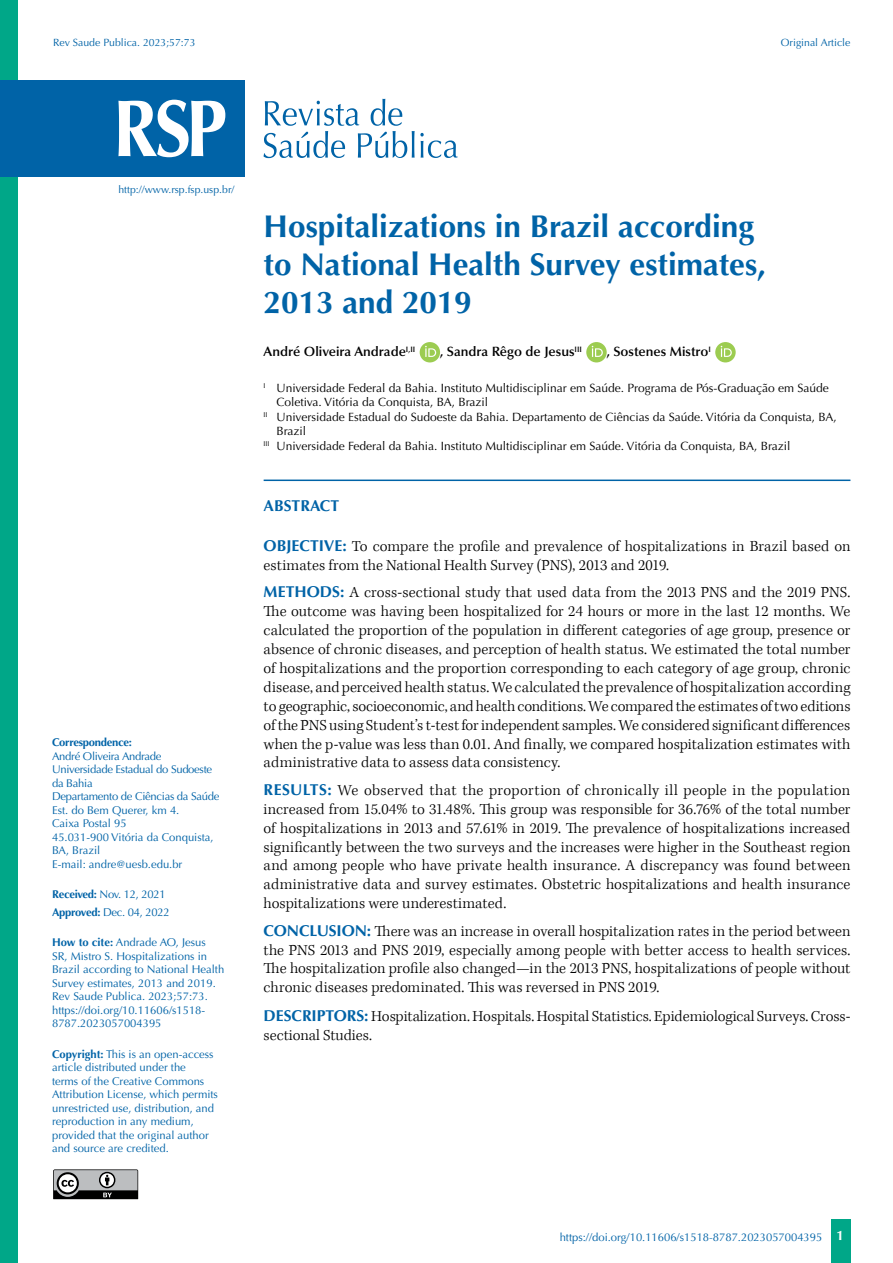
<style>
.page{position:relative;width:893px;height:1263px;background:#fff}
.page>*{position:absolute;margin:0;border:0;box-sizing:border-box;transform-origin:0 0}
.t1{font:700 31.5px/37.8px "Optima LT Std";color:#0063a7}
.t2{font:300 15.75px/18.9px "Kepler Std";letter-spacing:.005em;color:#000;text-align:justify}
.t3{font:700 15.75px "Optima LT Std";color:#0063a7}
.t4{font:600 13.5px "Optima LT Std";color:#000}
.t5{font:12px "Optima LT Std";color:#000}
.t6{font:11.25px/13.5px "Optima LT Std";color:#0063a7}
.t7{font:11.25px/13.5px "Optima LT Std";letter-spacing:-.025em;color:#0063a7}
.t8{font:11.25px "Optima LT";color:#0063a7}
.t9{font:700 11.25px "Optima LT Std";letter-spacing:-.025em;color:#0063a7}
.t10{font:10.5px "Optima LT Std";color:#0063a7}
.s1{font-weight:700}
.s2{font-family:"Optima LT Std";font-weight:700;color:#0063a7}
.s3{font-family:"Optima LT Std";font-weight:700;font-size:13.5px;color:#fff}
</style>
<div class="page">
<div style="left:831px;top:1220px;width:20px;height:43px;background:#00a788"></div>
<svg style="left:53px;top:1169px;width:85px;height:30px;background:#7e7f80"></svg>
<div style="left:0;top:0;width:18px;height:1263px;background:#00a788"></div>
<hr style="left:264px;top:479px;width:586px;height:2px;background:#0063a7">
<div style="left:420px;top:342px;width:20px;height:20px;background:#9ccc51;border-radius:50%"></div>
<svg style="left:425px;top:346px;width:11px;height:11px"></svg>
<div style="left:586px;top:342px;width:21px;height:20px;background:#9ccc51;border-radius:50%"></div>
<svg style="left:592px;top:346px;width:11px;height:11px"></svg>
<div style="left:715px;top:342px;width:21px;height:20px;background:#9ccc51;border-radius:50%"></div>
<svg style="left:721px;top:346px;width:11px;height:11px"></svg>
<svg style="left:263px;top:99px;width:195px;height:59px"></svg>
<div style="left:0;top:80px;width:244px;height:96px;background:#0063a7"></div>
<svg style="left:118px;top:100px;width:107px;height:57px"></svg>
<p class="t10" style="left:53px;top:36px;width:144px">Rev Saude Publica. 2023;57:73</p>
<p class="t10" style="left:781px;top:36px;width:71px">Original Article</p>
<p class="t10" style="left:118px;top:183px;width:117px">http://www.rsp.fsp.usp.br/</p>
<p class="t9" style="left:52px;top:736px;width:81px">Correspondence:</p>
<p class="t7" style="left:52px;top:749px;width:169px">André Oliveira Andrade<br>Universidade Estadual do Sudoeste da Bahia<br>Departamento de Ciências da Saúde<br>Est. do Bem Querer, km 4.<br>Caixa Postal 95<br>45.031-900 Vitória da Conquista,<br>BA, Brazil<br>E-mail: andre@uesb.edu.br</p>
<p class="t7" style="left:52px;top:886px;width:119px;line-height:17.7px"><span class="s1">Received:</span> Nov. 12, 2021<br><span class="s1">Approved:</span> Dec. 04, 2022</p>
<p class="t6" style="left:52px;top:936px;width:174px"><span class="s1">How to cite:</span> Andrade AO, Jesus<br>SR, Mistro S. Hospitalizations in<br>Brazil according to National Health<br>Survey estimates, 2013 and 2019.<br>Rev Saude Publica. 2023;57:73. https://doi.org/10.11606/s1518-<br>8787.2023057004395</p>
<p class="t6" style="left:52px;top:1047px;width:167px"><span class="s1">Copyright:</span> This is an open-access article distributed under the<br>terms of the Creative Commons<br>Attribution License, which permits unrestricted use, distribution, and reproduction in any medium, provided that the original author and source are credited.</p>
<h1 class="t1" style="left:264px;top:208px;width:504px">Hospitalizations in Brazil according to National Health Survey estimates,<br>2013 and 2019</h1>
<p class="t4" style="left:264px;top:344px;width:153px">André Oliveira Andrade<sup>I,II</sup></p>
<p class="t4" style="left:440px;top:344px;width:143px">, Sandra Rêgo de Jesus<sup>III</sup></p>
<p class="t4" style="left:607px;top:344px;width:106px">, Sostenes Mistro<sup>I</sup></p>
<p class="t5" style="left:264px;top:381px;width:567px"><sup>I</sup> Universidade Federal da Bahia. Instituto Multidisciplinar em Saúde. Programa de Pós-Graduação em Saúde</p>
<p class="t5" style="left:276px;top:395px;width:213px">Coletiva. Vitória da Conquista, BA, Brazil</p>
<p class="t5" style="left:264px;top:410px;width:575px"><sup>II</sup> Universidade Estadual do Sudoeste da Bahia. Departamento de Ciências da Saúde. Vitória da Conquista, BA,</p>
<p class="t5" style="left:276px;top:424px;width:31px">Brazil</p>
<p class="t5" style="left:264px;top:439px;width:528px"><sup>III</sup> Universidade Federal da Bahia. Instituto Multidisciplinar em Saúde. Vitória da Conquista, BA, Brazil</p>
<p class="t3" style="left:264px;top:496px;width:77px">ABSTRACT</p>
<p class="t2" style="left:264px;top:537px;width:588px"><span class="s2">OBJECTIVE:</span> To compare the profile and prevalence of hospitalizations in Brazil based on estimates from the National Health Survey (PNS), 2013 and 2019.</p>
<p class="t2" style="left:264px;top:584px;width:588px"><span class="s2">METHODS:</span> A cross-sectional study that used data from the 2013 PNS and the 2019 PNS.<br>The outcome was having been hospitalized for 24 hours or more in the last 12 months. We calculated the proportion of the population in different categories of age group, presence or absence of chronic diseases, and perception of health status. We estimated the total number of hospitalizations and the proportion corresponding to each category of age group, chronic disease, and perceived health status. We calculated the prevalence of hospitalization according to geographic, socioeconomic, and health conditions. We compared the estimates of two editions of the PNS using Student’s t-test for independent samples. We considered significant differences when the p-value was less than 0.01. And finally, we compared hospitalization estimates with administrative data to assess data consistency.</p>
<p class="t2" style="left:264px;top:781px;width:588px"><span class="s2">RESULTS:</span> We observed that the proportion of chronically ill people in the population increased from 15.04% to 31.48%. This group was responsible for 36.76% of the total number of hospitalizations in 2013 and 57.61% in 2019. The prevalence of hospitalizations increased significantly between the two surveys and the increases were higher in the Southeast region and among people who have private health insurance. A discrepancy was found between administrative data and survey estimates. Obstetric hospitalizations and health insurance hospitalizations were underestimated.</p>
<p class="t2" style="left:264px;top:922px;width:588px"><span class="s2">CONCLUSION:</span> There was an increase in overall hospitalization rates in the period between the PNS 2013 and PNS 2019, especially among people with better access to health services.<br>The hospitalization profile also changed—in the 2013 PNS, hospitalizations of people without chronic diseases predominated. This was reversed in PNS 2019.</p>
<p class="t2" style="left:264px;top:1006px;width:588px;line-height:19.8px"><span class="s2">DESCRIPTORS:</span> Hospitalization. Hospitals. Hospital Statistics. Epidemiological Surveys. Cross&shy;sectional Studies.</p>
<p class="t8" style="left:560px;top:1230px;width:286px">https://doi.org/10.11606/s1518-8787.2023057004395 <span class="s3">1</span></p>
</div>
